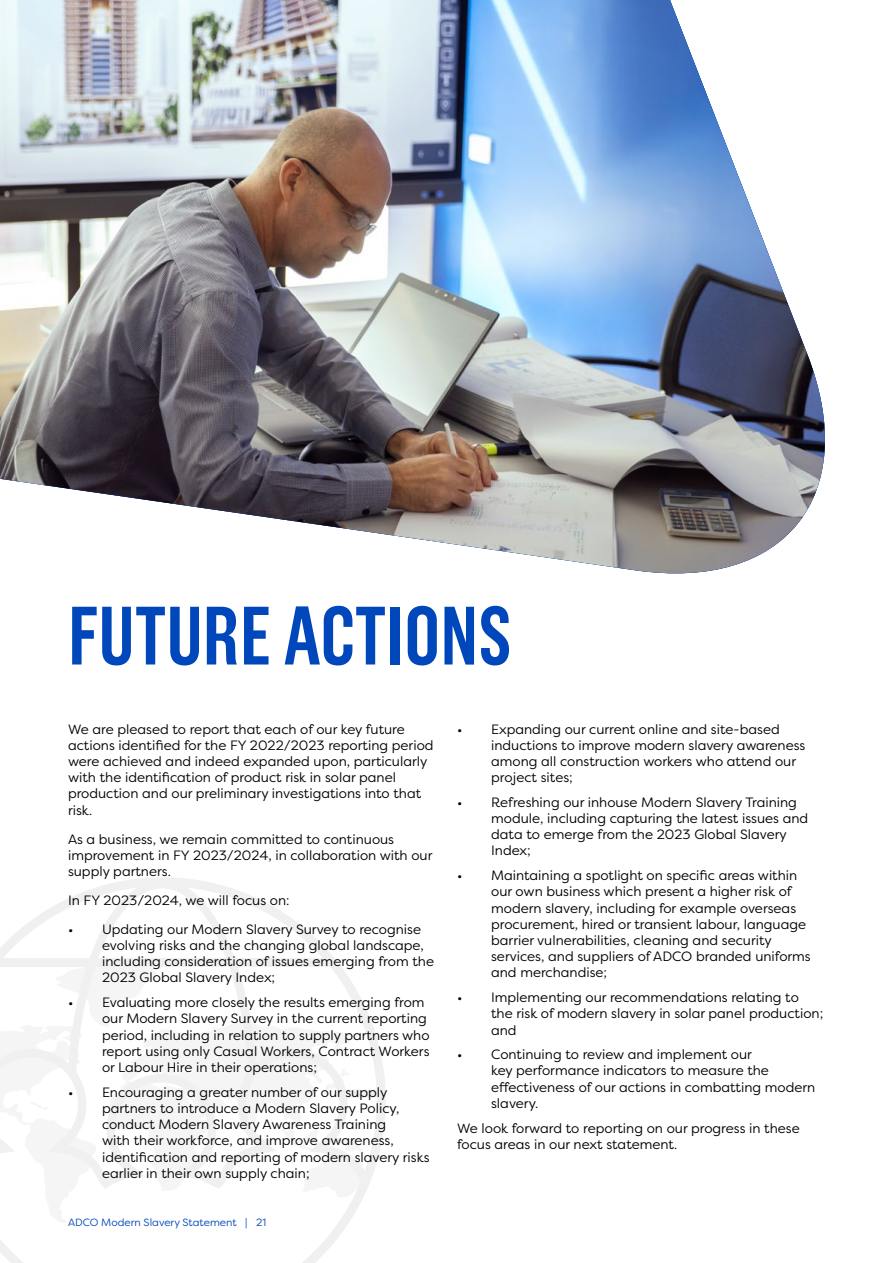
<style>
.page{position:relative;width:893px;height:1263px;background:#fff}
.page>*{position:absolute;margin:0;border:0;box-sizing:border-box;transform-origin:0 0}
.t1{font:600 82.5px "Grotzec Cond";color:#0047bb}
.t2{font:13.5px/16.2px "Filson Pro";color:#000}
.t3{font:10.5px "Filson Pro";color:#0047bb}
</style>
<div class="page">
<svg style="left:0;top:877px;width:386px;height:386px"></svg>
<img style="left:0;top:0;width:825px;height:574px">
<h1 class="t1" style="left:68px;top:588px;width:445px">FUTURE ACTIONS</h1>
<p class="t2" style="left:68px;top:720px;width:367px">We are pleased to report that each of our key future actions identified for the FY 2022/2023 reporting period were achieved and indeed expanded upon, particularly with the identification of product risk in solar panel production and our preliminary investigations into that risk.</p>
<p class="t2" style="left:68px;top:830px;width:366px">As a business, we remain committed to continuous improvement in FY 2023/2024, in collaboration with our supply partners.</p>
<p class="t2" style="left:68px;top:892px;width:223px">In FY 2023/2024, we will focus on:</p>
<p class="t2" style="left:102px;top:921px;width:333px;text-indent:-34px">• Updating our Modern Slavery Survey to recognise evolving risks and the changing global landscape, including consideration of issues emerging from the 2023 Global Slavery Index;</p>
<p class="t2" style="left:102px;top:994px;width:329px;text-indent:-34px">• Evaluating more closely the results emerging from our Modern Slavery Survey in the current reporting period, including in relation to supply partners who report using only Casual Workers, Contract Workers or Labour Hire in their operations;</p>
<p class="t2" style="left:102px;top:1083px;width:329px;text-indent:-34px">• Encouraging a greater number of our supply partners to introduce a Modern Slavery Policy, conduct Modern Slavery Awareness Training<br>with their workforce, and improve awareness, identification and reporting of modern slavery risks earlier in their own supply chain;</p>
<p class="t3" style="left:68px;top:1216px;width:200px">ADCO Modern Slavery Statement | 21</p>
<p class="t2" style="left:491px;top:720px;width:316px;text-indent:-34px">• Expanding our current online and site-based inductions to improve modern slavery awareness among all construction workers who attend our project sites;</p>
<p class="t2" style="left:491px;top:794px;width:319px;text-indent:-34px">• Refreshing our inhouse Modern Slavery Training module, including capturing the latest issues and data to emerge from the 2023 Global Slavery Index;</p>
<p class="t2" style="left:491px;top:867px;width:321px;text-indent:-34px">• Maintaining a spotlight on specific areas within our own business which present a higher risk of modern slavery, including for example overseas procurement, hired or transient labour, language barrier vulnerabilities, cleaning and security services, and suppliers of ADCO branded uniforms and merchandise;</p>
<p class="t2" style="left:491px;top:989px;width:334px;text-indent:-34px">• Implementing our recommendations relating to the risk of modern slavery in solar panel production; and</p>
<p class="t2" style="left:491px;top:1046px;width:326px;text-indent:-34px">• Continuing to review and implement our<br>key performance indicators to measure the effectiveness of our actions in combatting modern slavery.</p>
<p class="t2" style="left:457px;top:1119px;width:344px">We look forward to reporting on our progress in these focus areas in our next statement.</p>
</div>
